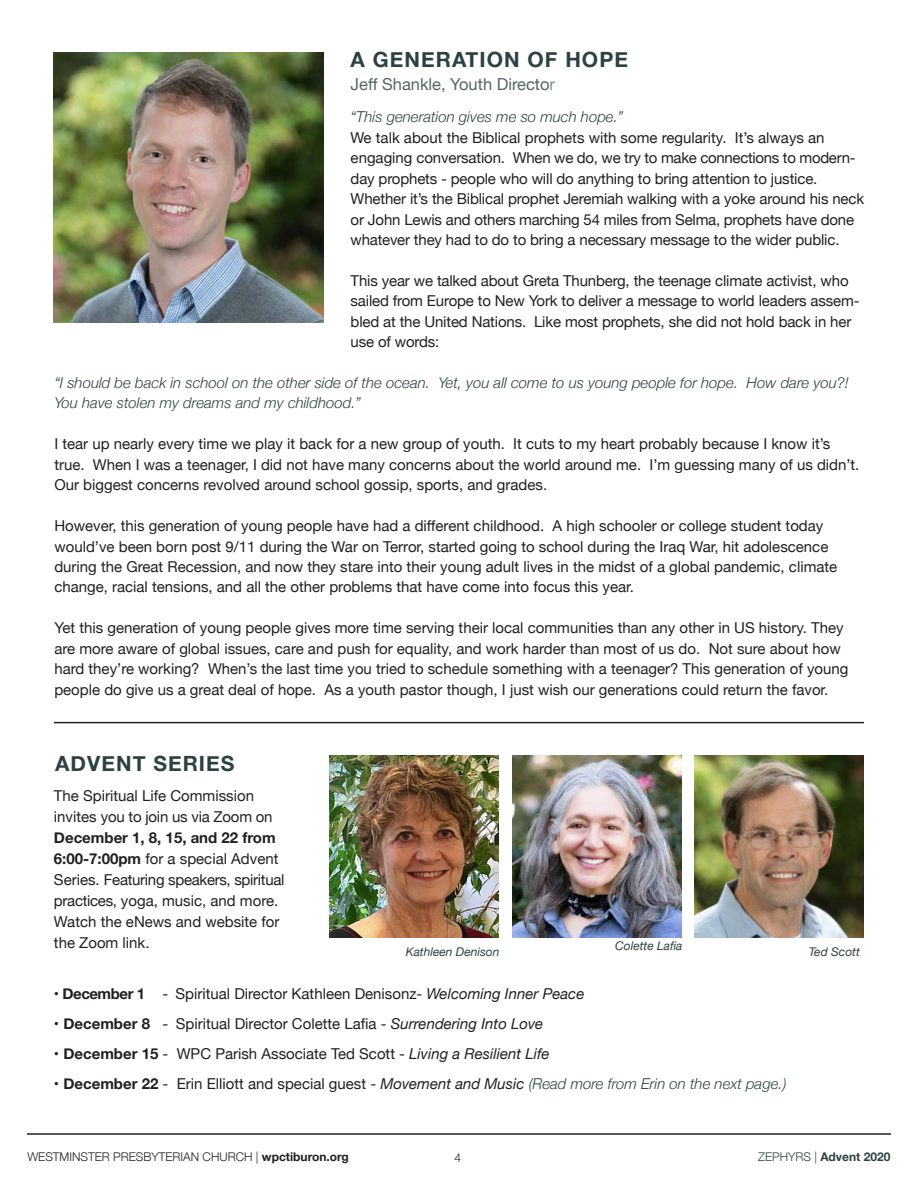
<style>
.page{position:relative;width:918px;height:1188px;background:#fff}
.page>*{position:absolute;margin:0;border:0;box-sizing:border-box;transform-origin:0 0}
.Colomn_Name{font:700 21px "Helvetica Neue";letter-spacing:.05em;color:#2b4144}
.Caption_Heading{font:700 21px "Helvetica Neue";letter-spacing:.05em;color:#2b4144}
.Colomn_Name-2{font:16.5px "Helvetica Neue";color:#546568}
.Body_Copy{font:15px/20.4px "Helvetica Neue";color:#231f20}
.Body_Copy-2{font:italic 300 15px/20.4px "Helvetica Neue";color:#2b4144}
.t1{font:300 12px "Helvetica Neue";color:#231f20}
.Picture_Caption{font:italic 12px "Helvetica Neue";color:#2b4144}
.t2{font:700 12px "Helvetica Neue";color:#2b4144}
.s1{color:#828f92}
.s2{font-weight:700}
.s3{font-style:italic}
.s4{font-weight:700;font-style:normal;color:#231f20}
.s5{font-weight:400;font-style:normal;color:#231f20}
.s6{font-weight:400;color:#231f20}
.s7{font-weight:300}
</style>
<div class="page">
<hr style="left:27px;top:1133px;width:864px;height:2px;background:#231f20">
<hr style="left:54px;top:722px;width:810px;height:1px;background:#231f20">
<img style="left:54px;top:52px;width:270px;height:270px">
<img style="left:694px;top:756px;width:169px;height:182px">
<img style="left:513px;top:756px;width:168px;height:182px">
<img style="left:330px;top:756px;width:168px;height:182px">
<p class="Colomn_Name" style="left:351px;top:43px;width:279px">A GENERATION OF HOPE</p>
<p class="Colomn_Name-2" style="left:351px;top:72px;width:206px">Jeff Shankle, Youth Directo<span class="s1">r</span></p>
<p class="Body_Copy-2" style="left:351px;top:106px;width:274px">“This generation gives me so much hope.”</p>
<p class="Body_Copy" style="left:351px;top:128px;width:515px">We talk about the Biblical prophets with some regularity. It’s always an engaging conversation. When we do, we try to make connections to modern&shy;day prophets - people who will do anything to bring attention to justice.<br>Whether it’s the Biblical prophet Jeremiah walking with a yoke around his neck or John Lewis and others marching 54 miles from Selma, prophets have done whatever they had to do to bring a necessary message to the wider public.</p>
<p class="Body_Copy" style="left:351px;top:271px;width:510px">This year we talked about Greta Thunberg, the teenage climate activist, who sailed from Europe to New York to deliver a message to world leaders assem&shy;bled at the United Nations. Like most prophets, she did not hold back in her use of words:</p>
<p class="Body_Copy-2" style="left:54px;top:372px;width:796px">“I should be back in school on the other side of the ocean. Yet, you all come to us young people for hope. How dare you?!<br>You have stolen my dreams and my childhood.”</p>
<p class="Body_Copy" style="left:54px;top:435px;width:806px">I tear up nearly every time we play it back for a new group of youth. It cuts to my heart probably because I know it’s true. When I was a teenager, I did not have many concerns about the world around me. I’m guessing many of us didn’t.<br>Our biggest concerns revolved around school gossip, sports, and grades.</p>
<p class="Body_Copy" style="left:54px;top:516px;width:784px">However, this generation of young people have had a different childhood. A high schooler or college student today would’ve been born post 9/11 during the War on Terror, started going to school during the Iraq War, hit adolescence during the Great Recession, and now they stare into their young adult lives in the midst of a global pandemic, climate change, racial tensions, and all the other problems that have come into focus this year.</p>
<p class="Body_Copy" style="left:54px;top:619px;width:796px">Yet this generation of young people gives more time serving their local communities than any other in US history. They are more aware of global issues, care and push for equality, and work harder than most of us do. Not sure about how hard they’re working? When’s the last time you tried to schedule something with a teenager? This generation of young people do give us a great deal of hope. As a youth pastor though, I just wish our generations could return the favor.</p>
<p class="Caption_Heading" style="left:55px;top:747px;width:181px">ADVENT SERIES</p>
<p class="Body_Copy" style="left:54px;top:786px;width:202px">The Spiritual Life Commission</p>
<p class="Body_Copy" style="left:54px;top:807px;width:220px">invites you to join us via Zoom on</p>
<p class="Body_Copy" style="left:54px;top:828px;width:232px;line-height:21px"><span class="s2">December 1, 8, 15, and 22 from<br>6:00-7:00pm</span> for a special Advent<br>Series. Featuring speakers, spiritual practices, yoga, music, and more.<br>Watch the eNews and website for the Zoom link.</p>
<p class="Body_Copy" style="left:54px;top:984px;width:532px"><span class="s2">• December 1</span> - Spiritual Director Kathleen Denisonz- <span class="s3">Welcoming Inner Peace</span></p>
<p class="Body_Copy" style="left:54px;top:1014px;width:491px"><span class="s2">• December 8</span> - Spiritual Director Colette Lafia - <span class="s3">Surrendering Into Love</span></p>
<p class="Body_Copy" style="left:54px;top:1044px;width:497px"><span class="s2">• December 15</span> - WPC Parish Associate Ted Scott - <span class="s3">Living a Resilient Life</span></p>
<p class="Body_Copy-2" style="left:54px;top:1072px;width:734px"><span class="s4">• December 22</span> <span class="s5">- Erin Elliott and special guest -</span> <span class="s6">Movement and Music</span> (Read more from Erin on the next page.)</p>
<p class="Picture_Caption" style="left:615px;top:937px;width:69px">Colette Lafia</p>
<p class="Picture_Caption" style="left:406px;top:943px;width:95px">Kathleen Denison</p>
<p class="Picture_Caption" style="left:809px;top:943px;width:53px">Ted Scott</p>
<p class="t1" style="left:27px;top:1147px;width:323px">WESTMINSTER PRESBYTERIAN CHURCH | <span class="s2">wpctiburon.org</span></p>
<p class="t1" style="left:455px;top:1148px;width:8px">4</p>
<p class="t2" style="left:758px;top:1147px;width:134px"><span class="s7">ZEPHYRS |</span> Advent 2020</p>
</div>
